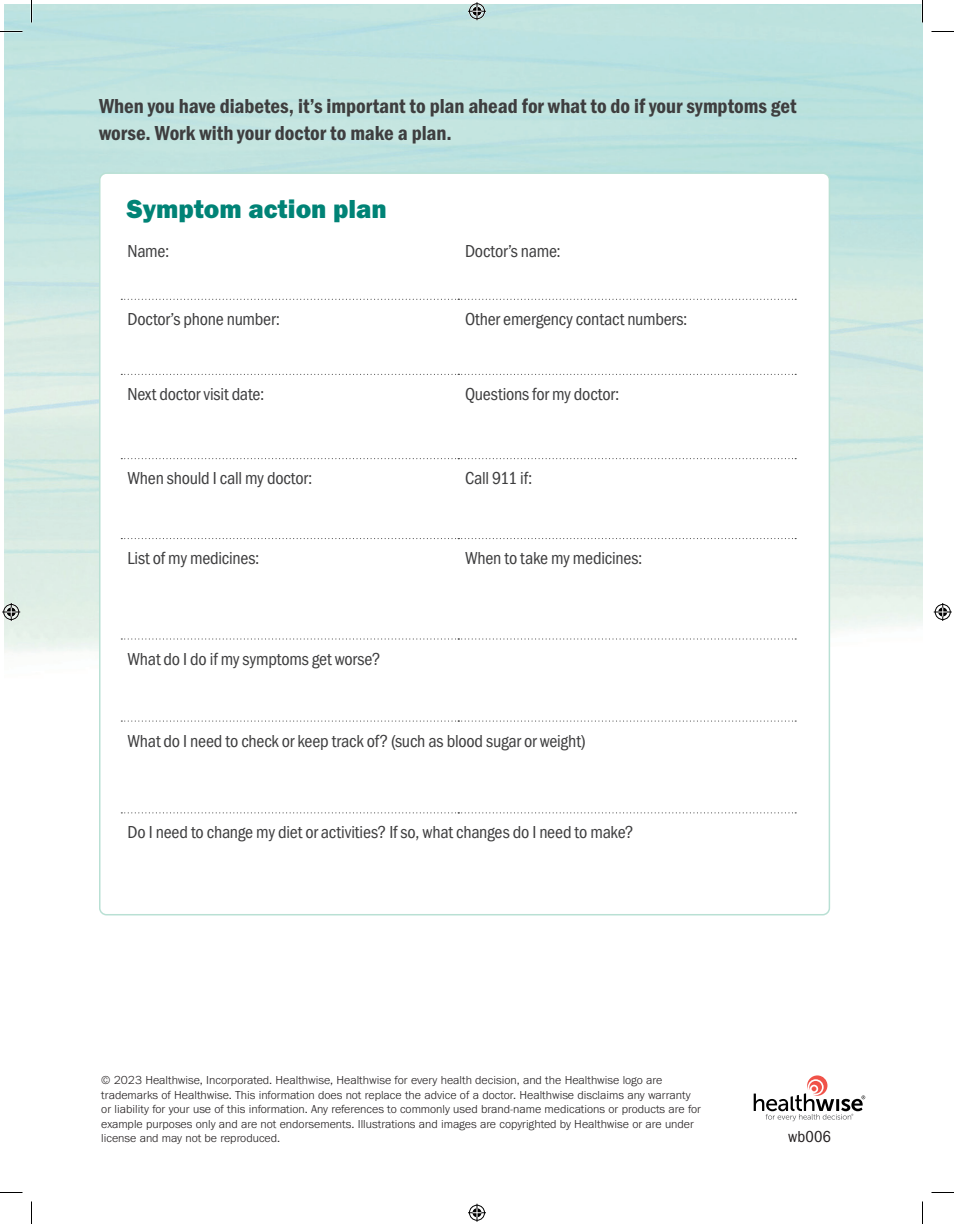
<style>
.page{position:relative;width:954px;height:1224px;background:#fff}
.page>*{position:absolute;margin:0;border:0;box-sizing:border-box;transform-origin:0 0}
.h2_-_Subhead{font:27px "Franklin Gothic URW Hea";color:#008376}
.Body_-_Opener{font:21px/27px "Franklin Gothic URW Con Dem";color:#3e3e3f}
.Body{font:18px "Franklin Gothic URW Cond";letter-spacing:-.01em;color:#3e3e3f}
.Sidebar_-_Body{font:16.5px "Franklin Gothic URW Cond";letter-spacing:.005em;color:#231f20}
.t1{font:300 12px/14.4px "Franklin Gothic URW";color:#231f20}
</style>
<div class="page">
<svg style="left:754px;top:1075px;width:111px;height:46px"></svg>
<svg style="left:121px;top:812px;width:675px;height:1px"></svg>
<svg style="left:121px;top:299px;width:675px;height:1px"></svg>
<svg style="left:121px;top:374px;width:675px;height:1px"></svg>
<svg style="left:121px;top:458px;width:675px;height:1px"></svg>
<svg style="left:121px;top:538px;width:675px;height:1px"></svg>
<svg style="left:121px;top:638px;width:675px;height:2px"></svg>
<svg style="left:121px;top:721px;width:675px;height:1px"></svg>
<svg style="left:0;top:31px;width:22px;height:1px"></svg>
<svg style="left:932px;top:31px;width:22px;height:1px"></svg>
<svg style="left:0;top:1192px;width:22px;height:1px"></svg>
<svg style="left:932px;top:1192px;width:22px;height:1px"></svg>
<svg style="left:31px;top:0;width:1px;height:22px"></svg>
<svg style="left:31px;top:1202px;width:1px;height:22px"></svg>
<svg style="left:922px;top:0;width:1px;height:22px"></svg>
<svg style="left:922px;top:1202px;width:1px;height:22px"></svg>
<svg style="left:468px;top:2px;width:18px;height:18px"></svg>
<svg style="left:468px;top:1204px;width:18px;height:18px"></svg>
<svg style="left:2px;top:603px;width:18px;height:18px"></svg>
<svg style="left:934px;top:603px;width:18px;height:18px"></svg>
<p class="Body_-_Opener" style="left:99px;top:92px;width:699px">When you have diabetes, it’s important to plan ahead for what to do if your symptoms get worse. Work with your doctor to make a plan.</p>
<p class="h2_-_Subhead" style="left:127px;top:192px;width:262px">Symptom action plan</p>
<p class="Body" style="left:128px;top:239px;width:43px">Name:</p>
<p class="Body" style="left:465px;top:239px;width:97px">Doctor’s name:</p>
<p class="Body" style="left:128px;top:306px;width:154px">Doctor’s phone number:</p>
<p class="Body" style="left:465px;top:306px;width:224px">Other emergency contact numbers:</p>
<p class="Body" style="left:128px;top:381px;width:138px">Next doctor visit date:</p>
<p class="Body" style="left:465px;top:381px;width:156px">Questions for my doctor:</p>
<p class="Body" style="left:128px;top:465px;width:186px">When should I call my doctor:</p>
<p class="Body" style="left:465px;top:465px;width:69px">Call 911 if:</p>
<p class="Body" style="left:128px;top:545px;width:134px">List of my medicines:</p>
<p class="Body" style="left:465px;top:545px;width:179px">When to take my medicines:</p>
<p class="Body" style="left:128px;top:646px;width:255px">What do I do if my symptoms get worse?</p>
<p class="Body" style="left:128px;top:728px;width:459px">What do I need to check or keep track of? (such as blood sugar or weight)</p>
<p class="Body" style="left:128px;top:820px;width:508px">Do I need to change my diet or activities? If so, what changes do I need to make?</p>
<p class="t1" style="left:101px;top:1073px;width:601px">© 2023 Healthwise, Incorporated. Healthwise, Healthwise for every health decision, and the Healthwise logo are trademarks of Healthwise. This information does not replace the advice of a doctor. Healthwise disclaims any warranty or liability for your use of this information. Any references to commonly used brand-name medications or products are for example purposes only and are not endorsements. Illustrations and images are copyrighted by Healthwise or are under license and may not be reproduced.</p>
<p class="Sidebar_-_Body" style="left:788px;top:1125px;width:44px">wb006</p>
</div>
